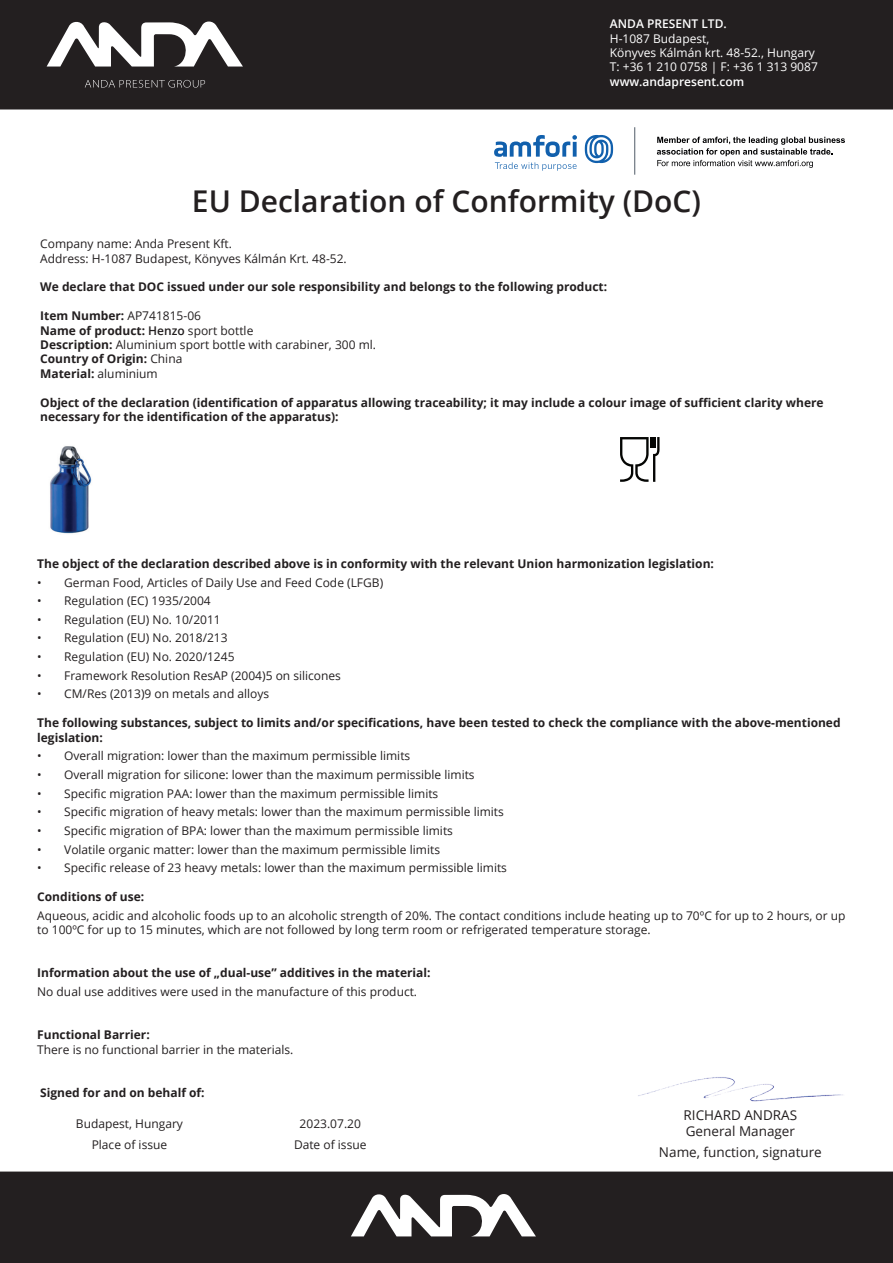
<style>
.page{position:relative;width:893px;height:1263px;background:#fff}
.page>*{position:absolute;margin:0;border:0;box-sizing:border-box;transform-origin:0 0}
.fomondat{font:600 30px "Open Sans";color:#231f20}
.t1{font:13.5px "Open Sans";color:#231f20}
.cikkszam{font:12px/14.4px "Open Sans";color:#231f20}
.cikkszam-2{font:700 12px/14.4px "Open Sans";color:#231f20}
.t2{font:12px/14.4px "Open Sans";color:#fff}
.t3{font:600 12px "Open Sans";color:#fff}
.cikkszam-pdf_nev{font:700 12px "Open Sans";color:#231f20}
.s1{font-weight:400}
.s2{font-weight:600}
.s3{font-weight:700}
</style>
<div class="page">
<div style="left:0;top:1171px;width:893px;height:92px;background:#231f20"></div>
<svg style="left:351px;top:1193px;width:185px;height:43px"></svg>
<div style="left:0;top:0;width:893px;height:109px;background:#231f20"></div>
<svg style="left:47px;top:21px;width:196px;height:46px"></svg>
<svg style="left:85px;top:80px;width:120px;height:8px"></svg>
<img style="left:50px;top:446px;width:42px;height:88px">
<svg style="left:620px;top:437px;width:40px;height:45px"></svg>
<img style="left:638px;top:1077px;width:205px;height:25px">
<svg style="left:585px;top:135px;width:28px;height:28px"></svg>
<svg style="left:494px;top:135px;width:83px;height:36px"></svg>
<hr style="left:634px;top:127px;width:1px;height:47px;background:#606a75">
<svg style="left:657px;top:137px;width:188px;height:31px"></svg>
<p class="t3" style="left:610px;top:16px;width:118px">ANDA PRESENT LTD.</p>
<p class="t2" style="left:610px;top:31px;width:210px">H-1087 Budapest,<br>Könyves Kálmán krt. 48-52., Hungary<br>T: +36 1 210 0758 | F: +36 1 313 9087</p>
<p class="t3" style="left:610px;top:73px;width:136px">www.andapresent.com</p>
<p class="fomondat" style="left:192px;top:180px;width:511px">EU Declaration of Conformity (DoC)</p>
<p class="cikkszam" style="left:40px;top:236px;width:193px">Company name: Anda Present Kft.</p>
<p class="cikkszam" style="left:40px;top:251px;width:308px">Address: H-1087 Budapest, Könyves Kálmán Krt. 48-52.</p>
<p class="cikkszam-2" style="left:40px;top:280px;width:569px">We declare that DOC issued under our sole responsibility and belongs to the following product:</p>
<p class="cikkszam-pdf_nev" style="left:40px;top:307px;width:162px">Item Number: <span class="s1">AP741815-06</span></p>
<p class="cikkszam-2" style="left:40px;top:323px;width:215px">Name of product: <span class="s2">Henzo</span> <span class="s1">sport bottle</span></p>
<p class="cikkszam" style="left:40px;top:337px;width:337px"><span class="s3">Description:</span> Aluminium sport bottle with carabiner, 300 ml.</p>
<p class="cikkszam-2" style="left:40px;top:352px;width:144px">Country of Origin: <span class="s1">China</span></p>
<p class="cikkszam-2" style="left:40px;top:366px;width:119px">Material: <span class="s1">aluminium</span></p>
<p class="cikkszam-2" style="left:40px;top:395px;width:785px">Object of the declaration (identification of apparatus allowing traceability; it may include a colour image of sufficient clarity where necessary for the identification of the apparatus):</p>
<p class="cikkszam-2" style="left:37px;top:556px;width:678px">The object of the declaration described above is in conformity with the relevant Union harmonization legislation:</p>
<p class="cikkszam" style="left:37px;top:575px;width:347px">• German Food, Articles of Daily Use and Feed Code (LFGB)</p>
<p class="cikkszam" style="left:37px;top:593px;width:175px">• Regulation (EC) 1935/2004</p>
<p class="cikkszam" style="left:37px;top:612px;width:185px">• Regulation (EU) No. 10/2011</p>
<p class="cikkszam" style="left:37px;top:631px;width:192px">• Regulation (EU) No. 2018/213</p>
<p class="cikkszam" style="left:37px;top:649px;width:199px">• Regulation (EU) No. 2020/1245</p>
<p class="cikkszam" style="left:37px;top:668px;width:305px">• Framework Resolution ResAP (2004)5 on silicones</p>
<p class="cikkszam" style="left:37px;top:686px;width:234px">• CM/Res (2013)9 on metals and alloys</p>
<p class="cikkszam-2" style="left:37px;top:715px;width:805px">The following substances, subject to limits and/or specifications, have been tested to check the compliance with the above-mentioned legislation:</p>
<p class="cikkszam" style="left:37px;top:748px;width:375px">• Overall migration: lower than the maximum permissible limits</p>
<p class="cikkszam" style="left:37px;top:767px;width:439px">• Overall migration for silicone: lower than the maximum permissible limits</p>
<p class="cikkszam" style="left:37px;top:786px;width:403px">• Specific migration PAA: lower than the maximum permissible limits</p>
<p class="cikkszam" style="left:37px;top:804px;width:468px">• Specific migration of heavy metals: lower than the maximum permissible limits</p>
<p class="cikkszam" style="left:37px;top:823px;width:417px">• Specific migration of BPA: lower than the maximum permissible limits</p>
<p class="cikkszam" style="left:37px;top:842px;width:404px">• Volatile organic matter: lower than the maximum permissible limits</p>
<p class="cikkszam" style="left:37px;top:860px;width:471px">• Specific release of 23 heavy metals: lower than the maximum permissible limits</p>
<p class="cikkszam-2" style="left:37px;top:889px;width:109px">Conditions of use:</p>
<p class="cikkszam" style="left:37px;top:908px;width:810px">Aqueous, acidic and alcoholic foods up to an alcoholic strength of 20%. The contact conditions include heating up to 70ºC for up to 2 hours, or up to 100ºC for up to 15 minutes, which are not followed by long term room or refrigerated temperature storage.</p>
<p class="cikkszam-2" style="left:37px;top:965px;width:395px">Information about the use of „dual-use” additives in the material:</p>
<p class="cikkszam" style="left:37px;top:984px;width:381px">No dual use additives were used in the manufacture of this product.</p>
<p class="cikkszam-2" style="left:37px;top:1027px;width:114px">Functional Barrier:</p>
<p class="cikkszam" style="left:37px;top:1042px;width:258px">There is no functional barrier in the materials.</p>
<p class="cikkszam-2" style="left:40px;top:1085px;width:166px">Signed for and on behalf of:</p>
<p class="cikkszam" style="left:76px;top:1116px;width:109px">Budapest, Hungary</p>
<p class="cikkszam" style="left:92px;top:1137px;width:77px">Place of issue</p>
<p class="cikkszam" style="left:300px;top:1116px;width:63px">2023.07.20</p>
<p class="cikkszam" style="left:294px;top:1137px;width:74px">Date of issue</p>
<p class="t1" style="left:683px;top:1106px;width:115px">RICHARD ANDRAS</p>
<p class="t1" style="left:686px;top:1122px;width:111px">General Manager</p>
<p class="t1" style="left:659px;top:1143px;width:164px">Name, function, signature</p>
</div>
